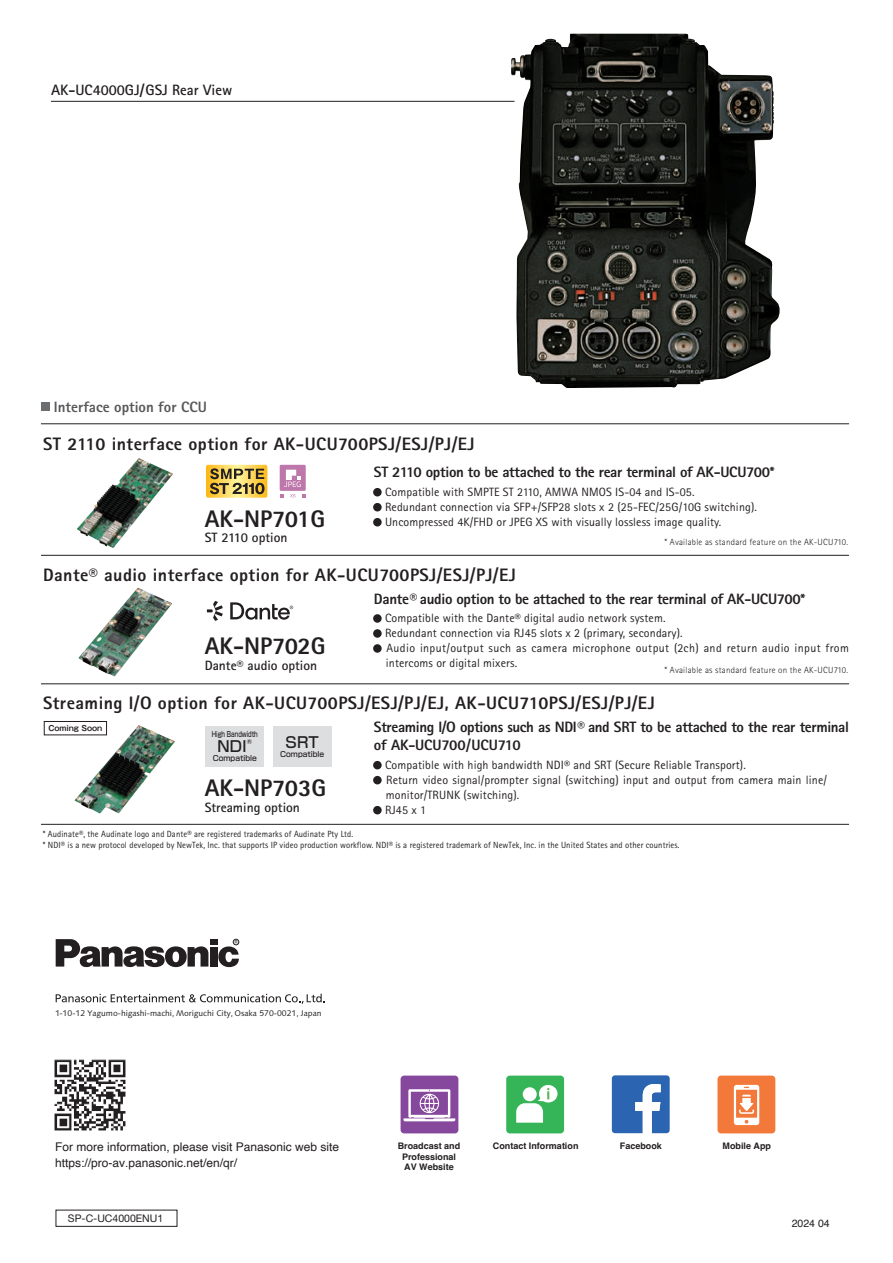
<style>
.page{position:relative;width:893px;height:1263px;background:#fff}
.page>*{position:absolute;margin:0;border:0;box-sizing:border-box;transform-origin:0 0}
.t1{font:800 24px "Rotis Sans Serif Std";color:#231f20}
.t2{font:800 18px "Rotis Sans Serif Std";letter-spacing:.025em;color:#231f20}
.t3{font:800 15px/18.1px "Rotis Sans Serif Std";letter-spacing:-.02em;color:#231f20}
.t4{font:700 15px "Rotis Sans Serif Std";color:#231f20}
.t5{font:800 15px "Rotis Sans Serif Std";color:#57585a}
.t6{font:500 15px "Shin Go Pro";color:#231f20}
.t7{font:700 13.5px "Rotis Sans Serif Std";color:#231f20}
.t8{font:12px/15px "Rotis Sans Serif Std";letter-spacing:.01em;color:#231f20}
.t9{font:12px/16.5px "Helvetica";color:#231f20}
.t10{font:10.5px "Helvetica Neue LT Std";color:#231f20}
.t11{font:10.5px "Helvetica";color:#231f20}
.t12{font:9px/10.6px "Rotis Sans Serif Std";letter-spacing:.01em;color:#231f20;scale:.96 1}
.t13{font:300 9px "Rotis Sans Serif Std";letter-spacing:.025em;color:#231f20}
.t14{font:700 9px/10.5px "Helvetica";color:#231f20;text-align:center}
.t15{font:8.25px "Syntax Next LT Pro";color:#231f20}
.t16{font:500 7.5px "Shin Go Pro";color:#231f20}
.t17{font:500 7.5px "Shin Go Pro";color:#231f20;scale:.75 1}
.t18{font:700 7.5px "Gothic MB101 Pro De";letter-spacing:-.01em;color:#231f20}
.t19{font:500 6px "Shin Go Pro";color:#231f20}
</style>
<div class="page">
<div style="left:56px;top:1210px;width:121px;height:17px;border:1px solid #231f20"></div>
<img style="left:54px;top:1059px;width:72px;height:72px">
<div style="left:717px;top:1075px;width:58px;height:58px;background:#f3793b;border-radius:4px"></div>
<svg style="left:734px;top:1085px;width:25px;height:40px"></svg>
<div style="left:401px;top:1075px;width:57px;height:58px;background:#86489c;border-radius:4px"></div>
<svg style="left:403px;top:1089px;width:52px;height:32px"></svg>
<div style="left:506px;top:1075px;width:58px;height:58px;background:#36b558;border-radius:4px"></div>
<svg style="left:516px;top:1085px;width:41px;height:38px"></svg>
<svg style="left:612px;top:1075px;width:58px;height:58px"></svg>
<svg style="left:56px;top:939px;width:183px;height:29px"></svg>
<svg style="left:56px;top:994px;width:269px;height:10px"></svg>
<img style="left:511px;top:34px;width:269px;height:354px">
<hr style="left:51px;top:101px;width:463px;height:1px;background:#231f20">
<div style="left:41px;top:403px;width:8px;height:8px;background:#6c6d70"></div>
<div style="left:373px;top:488px;width:9px;height:8px;background:#231f20;border-radius:50%"></div>
<div style="left:373px;top:503px;width:9px;height:8px;background:#231f20;border-radius:50%"></div>
<div style="left:373px;top:518px;width:9px;height:8px;background:#231f20;border-radius:50%"></div>
<div style="left:373px;top:614px;width:9px;height:9px;background:#231f20;border-radius:50%"></div>
<div style="left:373px;top:629px;width:9px;height:9px;background:#231f20;border-radius:50%"></div>
<div style="left:373px;top:644px;width:9px;height:9px;background:#231f20;border-radius:50%"></div>
<div style="left:373px;top:761px;width:9px;height:8px;background:#231f20;border-radius:50%"></div>
<div style="left:373px;top:776px;width:9px;height:8px;background:#231f20;border-radius:50%"></div>
<div style="left:373px;top:806px;width:9px;height:8px;background:#231f20;border-radius:50%"></div>
<svg style="left:280px;top:494px;width:4px;height:4px"></svg>
<svg style="left:302px;top:494px;width:4px;height:4px"></svg>
<div style="left:280px;top:465px;width:26px;height:26px;background:#bd77aa"></div>
<svg style="left:290px;top:494px;width:5px;height:3px"></svg>
<svg style="left:284px;top:470px;width:17px;height:17px"></svg>
<svg style="left:206px;top:465px;width:61px;height:33px;background:#c0a24a"></svg>
<div style="left:206px;top:726px;width:58px;height:41px;background:#dddee0"></div>
<div style="left:273px;top:726px;width:58px;height:41px;background:#dddee0"></div>
<img style="left:77px;top:459px;width:61px;height:85px">
<img style="left:79px;top:588px;width:93px;height:88px">
<img style="left:75px;top:725px;width:100px;height:89px">
<hr style="left:41px;top:423px;width:808px;height:1px;background:#231f20">
<hr style="left:41px;top:555px;width:808px;height:1px;background:#231f20">
<hr style="left:41px;top:683px;width:808px;height:1px;background:#231f20">
<hr style="left:41px;top:824px;width:808px;height:1px;background:#231f20">
<div style="left:44px;top:721px;width:63px;height:14px;border:1px solid #231f20"></div>
<svg style="left:207px;top:601px;width:16px;height:20px"></svg>
<svg style="left:230px;top:602px;width:63px;height:18px"></svg>
<p class="t4" style="left:51px;top:81px;width:183px">AK-UC4000GJ/GSJ Rear View</p>
<p class="t5" style="left:54px;top:397px;width:155px">Interface option for CCU</p>
<h2 class="t2" style="left:43px;top:432px;width:433px">ST 2110 interface option for AK-UCU700PSJ/ESJ/PJ/EJ</h2>
<h1 class="t1" style="left:205px;top:503px;width:122px">AK-NP701G</h1>
<p class="t7" style="left:205px;top:529px;width:84px">ST 2110 option</p>
<p class="t3" style="left:374px;top:463px;width:402px">ST 2110 option to be attached to the rear terminal of AK-UCU700*</p>
<p class="t8" style="left:385px;top:484px;width:373px">Compatible with SMPTE ST 2110, AMWA NMOS IS-04 and IS-05.<br>Redundant connection via SFP+/SFP28 slots x 2 (25-FEC/25G/10G switching).<br>Uncompressed 4K/FHD or JPEG XS with visually lossless image quality.</p>
<p class="t13" style="left:664px;top:537px;width:185px">* Available as standard feature on the AK-UCU710.</p>
<h2 class="t2" style="left:43px;top:563px;width:474px">Dante® audio interface option for AK-UCU700PSJ/ESJ/PJ/EJ</h2>
<h1 class="t1" style="left:205px;top:631px;width:122px">AK-NP702G</h1>
<p class="t7" style="left:205px;top:656px;width:114px">Dante® audio option</p>
<p class="t3" style="left:374px;top:590px;width:433px">Dante® audio option to be attached to the rear terminal of AK-UCU700*</p>
<p class="t8" style="left:385px;top:611px;width:465px">Compatible with the Dante® digital audio network system.<br>Redundant connection via RJ45 slots x 2 (primary, secondary).<br>Audio input/output such as camera microphone output (2ch) and return audio input from intercoms or digital mixers.</p>
<p class="t13" style="left:664px;top:664px;width:185px">* Available as standard feature on the AK-UCU710.</p>
<h2 class="t2" style="left:43px;top:692px;width:613px">Streaming I/O option for AK-UCU700PSJ/ESJ/PJ/EJ, AK-UCU710PSJ/ESJ/PJ/EJ</h2>
<p class="t17" style="left:212px;top:728px;width:63px">High Bandwidth</p>
<p class="t6" style="left:218px;top:734px;width:31px">NDI</p>
<p class="t19" style="left:247px;top:736px;width:7px">®</p>
<p class="t16" style="left:213px;top:752px;width:46px">Compatible</p>
<p class="t3" style="left:374px;top:718px;width:477px">Streaming I/O options such as NDI® and SRT to be attached to the rear terminal of AK-UCU700/UCU710</p>
<p class="t18" style="left:48px;top:722px;width:55px">Coming Soon</p>
<p class="t6" style="left:286px;top:730px;width:35px">SRT</p>
<p class="t16" style="left:280px;top:748px;width:46px">Compatible</p>
<p class="t8" style="left:385px;top:757px;width:444px">Compatible with high bandwidth NDI® and SRT (Secure Reliable Transport).<br>Return video signal/prompter signal (switching) input and output from camera main line/ monitor/TRUNK (switching).<br>RJ45 x 1</p>
<h1 class="t1" style="left:205px;top:773px;width:123px">AK-NP703G</h1>
<p class="t7" style="left:205px;top:798px;width:97px">Streaming option</p>
<p class="t12" style="left:43px;top:829px;width:665px">* Audinate®, the Audinate logo and Dante® are registered trademarks of Audinate Pty Ltd.<br>* NDI® is a new protocol developed by NewTek, Inc. that supports IP video production workflow. NDI® is a registered trademark of NewTek, Inc. in the United States and other countries.</p>
<p class="t15" style="left:55px;top:1008px;width:268px">1-10-12 Yagumo-higashi-machi, Moriguchi City, Osaka 570-0021, Japan</p>
<p class="t9" style="left:55px;top:1139px;width:286px">For more information, please visit Panasonic web site https://pro-av.panasonic.net/en/qr/</p>
<p class="t14" style="left:398px;top:1141px;width:64px">Broadcast and<br>Professional<br>AV Website</p>
<p class="t14" style="left:493px;top:1141px;width:87px">Contact Information</p>
<p class="t14" style="left:620px;top:1141px;width:44px">Facebook</p>
<p class="t14" style="left:723px;top:1141px;width:50px">Mobile App</p>
<p class="t10" style="left:68px;top:1212px;width:97px">SP-C-UC4000ENU1</p>
<p class="t11" style="left:792px;top:1215px;width:39px">2024 04</p>
</div>
